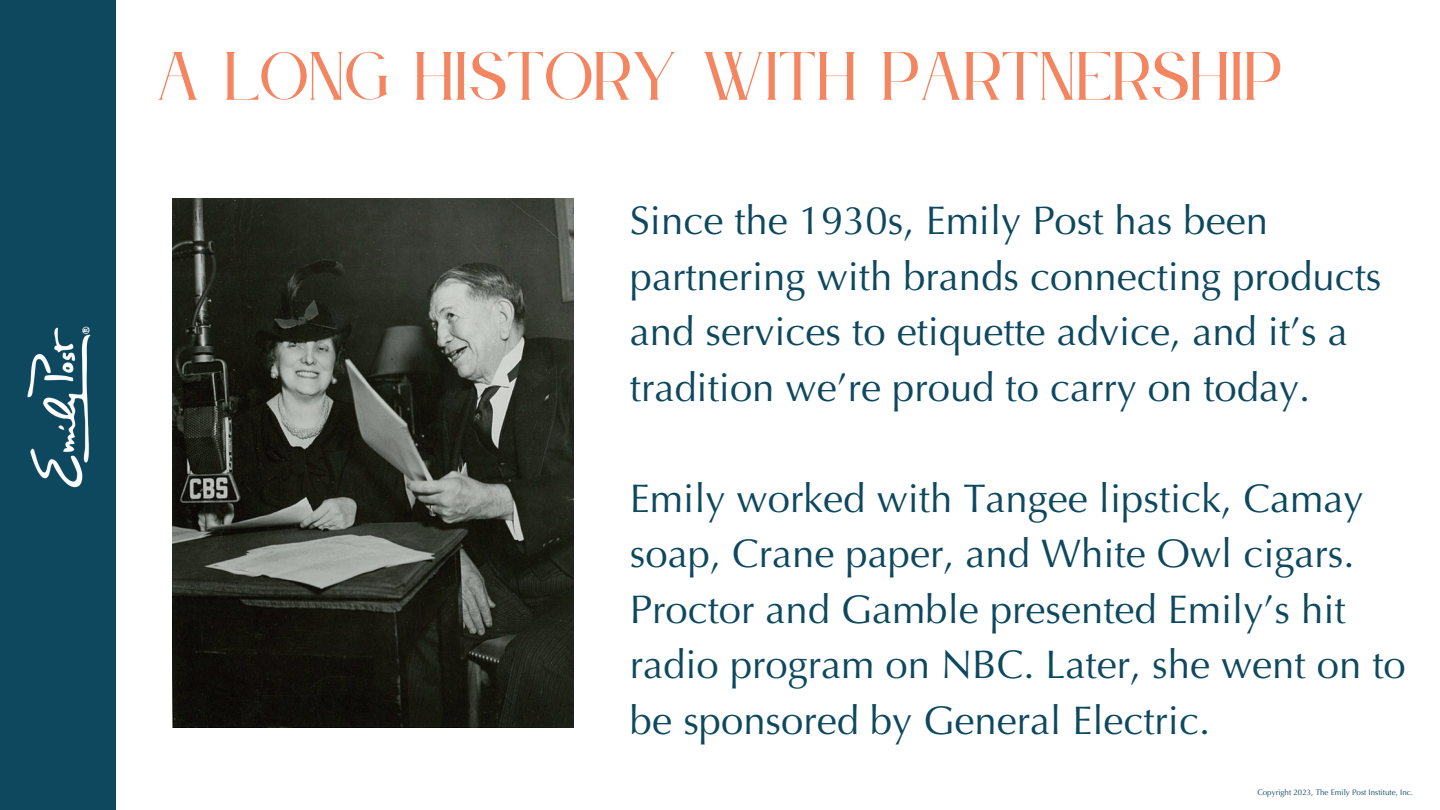
<style>
.page{position:relative;width:1440px;height:810px;background:#fff}
.page>*{position:absolute;margin:0;border:0;box-sizing:border-box;transform-origin:0 0}
.t1{font:60px "Le Jour Serif";color:#f48561}
.t2{font:40px/55.5px "Optima";color:#0d485e}
.t3{font:8px "Optima";color:#0d485e}
</style>
<div class="page">
<div style="left:0;top:0;width:116px;height:810px;background:#0d485e"></div>
<img style="left:172px;top:198px;width:402px;height:529px">
<img style="left:27px;top:316px;width:164px;height:178px">
<p class="t1" style="left:158px;top:44px;width:1127px">A LONG HISTORY WITH PARTNERSHIP</p>
<p class="t2" style="left:630px;top:193px;width:753px">Since the 1930s, Emily Post has been partnering with brands connecting products and services to etiquette advice, and it’s a tradition we’re proud to carry on today.</p>
<p class="t2" style="left:630px;top:471px;width:777px">Emily worked with Tangee lipstick, Camay soap, Crane paper, and White Owl cigars.<br>Proctor and Gamble presented Emily’s hit radio program on NBC. Later, she went on to be sponsored by General Electric.</p>
<p class="t3" style="left:1257px;top:788px;width:157px">Copyright 2023, The Emily Post Institute, Inc.</p>
</div>
